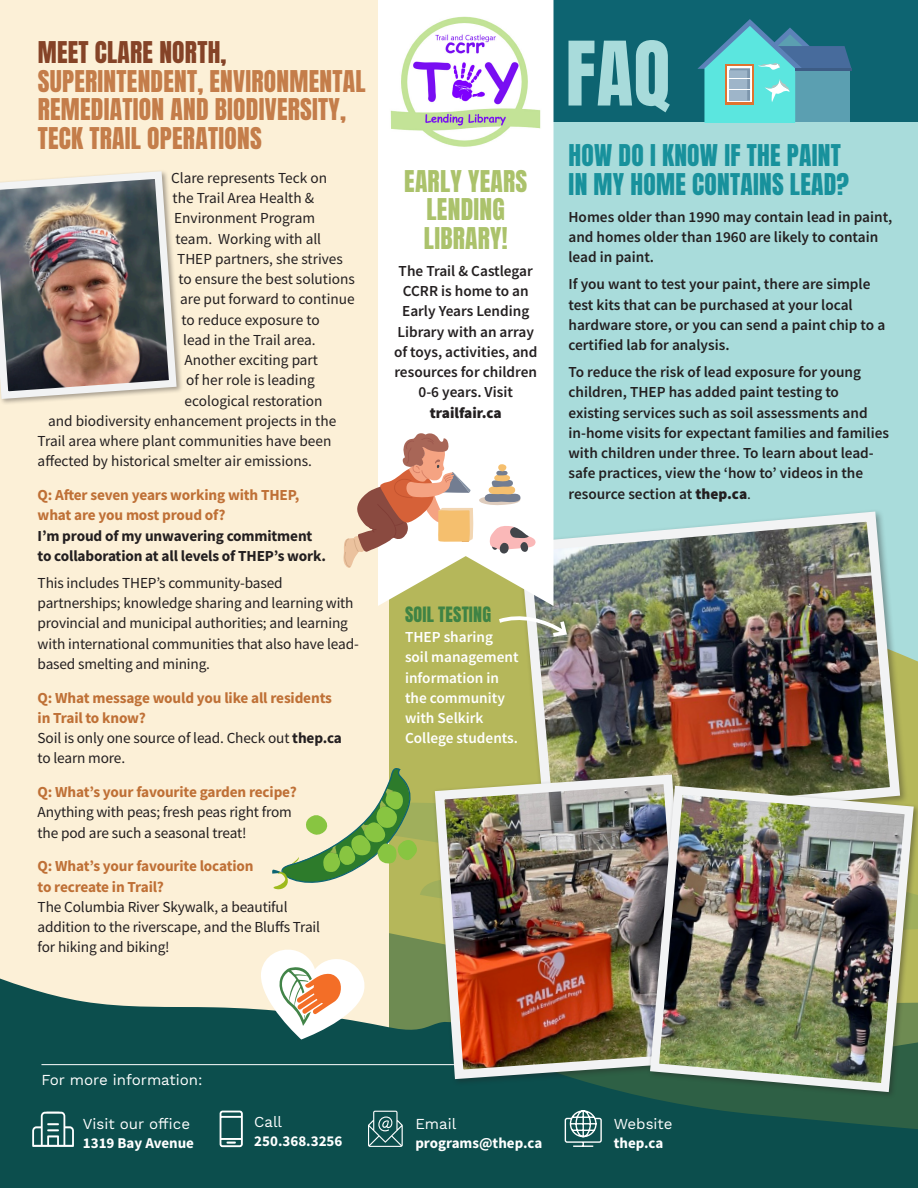
<style>
.page{position:relative;width:918px;height:1188px;background:#fff}
.page>*{position:absolute;margin:0;border:0;box-sizing:border-box;transform-origin:0 0}
.Heading_02{font:25.5px/28.5px "Anton";letter-spacing:.01em;color:#c47d4a}
.Heading_02-2{font:25.5px/28.5px "Anton";letter-spacing:.01em;color:#18919c}
.Heading_02-3{font:25.5px/28.5px "Anton";letter-spacing:.01em;color:#abc26b;text-align:center}
.Heading_03{font:18px "Anton";letter-spacing:.01em;color:#3f8344}
.Body{font:15.3px/20.2px "Source Sans Pro";letter-spacing:-.01em;color:#231f20}
.Body-2{font:600 15.3px/20.2px "Source Sans Pro";color:#231f20}
.Body-3{font:700 15.3px/20.2px "Source Sans Pro";letter-spacing:-.01em;color:#bf7036}
.Body-4{font:600 15.3px/20.2px "Source Sans Pro";color:#fff}
.Body-5{font:700 15.3px/20.2px "Source Sans Pro";letter-spacing:-.01em;color:#231f20}
.t1{font:15px/18.8px "Work Sans";color:#fff}
.t2{font:700 15px/18.8px "Source Sans Pro";color:#fff}
.s1{color:#854327}
.s2{font-weight:700}
.s3{font-weight:900}
.s4{font-weight:400}
.s5{font-family:"Source Sans Pro";font-weight:700}
.s6{font-family:"Work Sans";font-weight:400}
</style>
<div class="page">
<div style="left:554px;top:122px;width:364px;height:357px;background:#a9dcdb"></div>
<svg style="left:388px;top:479px;width:530px;height:319px;background:#b1c489"></svg>
<div style="left:0;top:0;width:388px;height:1040px;background:#fcf0d7"></div>
<svg style="left:0;top:960px;width:918px;height:228px;background:#265f59"></svg>
<img style="left:515px;top:506px;width:390px;height:275px">
<div style="left:533px;top:0;width:385px;height:122px;background:#0d6471"></div>
<img style="left:0;top:171px;width:180px;height:232px">
<svg style="left:569px;top:40px;width:101px;height:72px"></svg>
<svg style="left:697px;top:19px;width:155px;height:104px"></svg>
<svg style="left:260px;top:949px;width:107px;height:91px"></svg>
<svg style="left:495px;top:615px;width:75px;height:24px"></svg>
<svg style="left:378px;top:0;width:176px;height:606px"></svg>
<img style="left:387px;top:14px;width:157px;height:138px">
<svg style="left:343px;top:433px;width:193px;height:136px"></svg>
<svg style="left:272px;top:766px;width:147px;height:127px"></svg>
<hr style="left:41px;top:1064px;width:609px;height:1px;background:#fff">
<svg style="left:32px;top:1112px;width:42px;height:35px"></svg>
<svg style="left:220px;top:1111px;width:23px;height:36px"></svg>
<svg style="left:368px;top:1111px;width:35px;height:36px"></svg>
<svg style="left:564px;top:1109px;width:39px;height:39px;background:#548282"></svg>
<img style="left:430px;top:770px;width:267px;height:314px">
<img style="left:645px;top:781px;width:273px;height:316px">
<p class="Heading_02" style="left:38px;top:40px;width:329px"><span class="s1">MEET CLARE NORTH,<br></span>SUPERINTENDENT, ENVIRONMENTAL<br>REMEDIATION AND BIODIVERSITY,<br>TECK TRAIL OPERATIONS</p>
<p class="Body" style="left:171px;top:168px;width:158px">Clare represents Teck on</p>
<p class="Body" style="left:173px;top:188px;width:143px">the Trail Area Health &amp;</p>
<p class="Body" style="left:174px;top:208px;width:143px">Environment Program</p>
<p class="Body" style="left:176px;top:228px;width:147px">team. Working with all</p>
<p class="Body" style="left:177px;top:249px;width:167px">THEP partners, she strives</p>
<p class="Body" style="left:179px;top:269px;width:178px">to ensure the best solutions</p>
<p class="Body" style="left:180px;top:289px;width:176px">are put forward to continue</p>
<p class="Body" style="left:182px;top:309px;width:140px">to reduce exposure to</p>
<p class="Body" style="left:183px;top:330px;width:134px">lead in the Trail area.</p>
<p class="Body" style="left:185px;top:350px;width:135px">Another exciting part</p>
<p class="Body" style="left:186px;top:370px;width:130px">of her role is leading</p>
<p class="Body" style="left:185px;top:390px;width:139px">ecological restoration</p>
<p class="Body" style="left:48px;top:411px;width:290px">and biodiversity enhancement projects in the</p>
<p class="Body" style="left:38px;top:431px;width:295px">Trail area where plant communities have been</p>
<p class="Body" style="left:38px;top:451px;width:276px">affected by historical smelter air emissions.</p>
<p class="Body-3" style="left:38px;top:485px;width:263px">Q: After seven years working with THEP, what are you most proud of?</p>
<p class="Body-5" style="left:38px;top:525px;width:290px">I’m proud of my unwavering commitment to collaboration at all levels of THEP’s work.</p>
<p class="Body" style="left:38px;top:573px;width:323px">This includes THEP’s community-based partnerships; knowledge sharing and learning with provincial and municipal authorities; and learning with international communities that also have lead&shy;based smelting and mining.</p>
<p class="Body-3" style="left:38px;top:687px;width:296px">Q: What message would you like all residents in Trail to know?</p>
<p class="Body" style="left:38px;top:728px;width:306px">Soil is only one source of lead. Check out <span class="s2">thep.ca </span>to learn more.</p>
<p class="Body-3" style="left:38px;top:782px;width:261px">Q: What’s your favourite garden recipe?</p>
<p class="Body" style="left:38px;top:802px;width:256px">Anything with peas; fresh peas right from the pod are such a seasonal treat!</p>
<p class="Body-3" style="left:38px;top:856px;width:218px">Q: What’s your favourite location to recreate in Trail?</p>
<p class="Body" style="left:38px;top:897px;width:284px">The Columbia River Skywalk, a beautiful addition to the riverscape, and the Bluffs Trail for hiking and biking!</p>
<p class="Heading_02-3" style="left:404px;top:169px;width:124px">EARLY YEARS<br>LENDING<br>LIBRARY!</p>
<p class="Body-2" style="left:394px;top:261px;width:145px;text-align:center">The Trail &amp; Castlegar<br>CCRR is home to an<br>Early Years Lending<br>Library with an array of toys, activities, and resources for children<br>0-6 years. Visit <span class="s3">trailfair.ca</span></p>
<p class="Heading_03" style="left:405px;top:605px;width:88px">SOIL TESTING</p>
<p class="Body-4" style="left:405px;top:627px;width:115px">THEP sharing soil management information in the community with Selkirk<br>College students.</p>
<p class="Heading_02-2" style="left:569px;top:143px;width:282px">HOW DO I KNOW IF THE PAINT<br>IN MY HOME CONTAINS LEAD?</p>
<p class="Body-2" style="left:568px;top:206px;width:325px">Homes older than 1990 may contain lead in paint, and homes older than 1960 are likely to contain lead in paint.</p>
<p class="Body-2" style="left:568px;top:274px;width:318px">If you want to test your paint, there are simple test kits that can be purchased at your local hardware store, or you can send a paint chip to a certified lab for analysis.</p>
<p class="Body-2" style="left:568px;top:362px;width:322px">To reduce the risk of lead exposure for young children, THEP has added paint testing to existing services such as soil assessments and in-home visits for expectant families and families with children under three. To learn about lead&shy;safe practices, view the ‘how to’ videos in the resource section at <span class="s3">thep.ca</span><span class="s4">.</span></p>
<p class="t1" style="left:41px;top:1071px;width:163px">For more information:</p>
<p class="t1" style="left:83px;top:1115px;width:113px">Visit our office<br><span class="s5">1319 Bay Avenue</span></p>
<p class="t2" style="left:254px;top:1113px;width:90px"><span class="s6">Call<br></span>250.368.3256</p>
<p class="t2" style="left:415px;top:1114px;width:128px"><span class="s6">Email </span>programs@thep.ca</p>
<p class="t1" style="left:614px;top:1115px;width:60px">Website <span class="s5">thep.ca</span></p>
</div>
